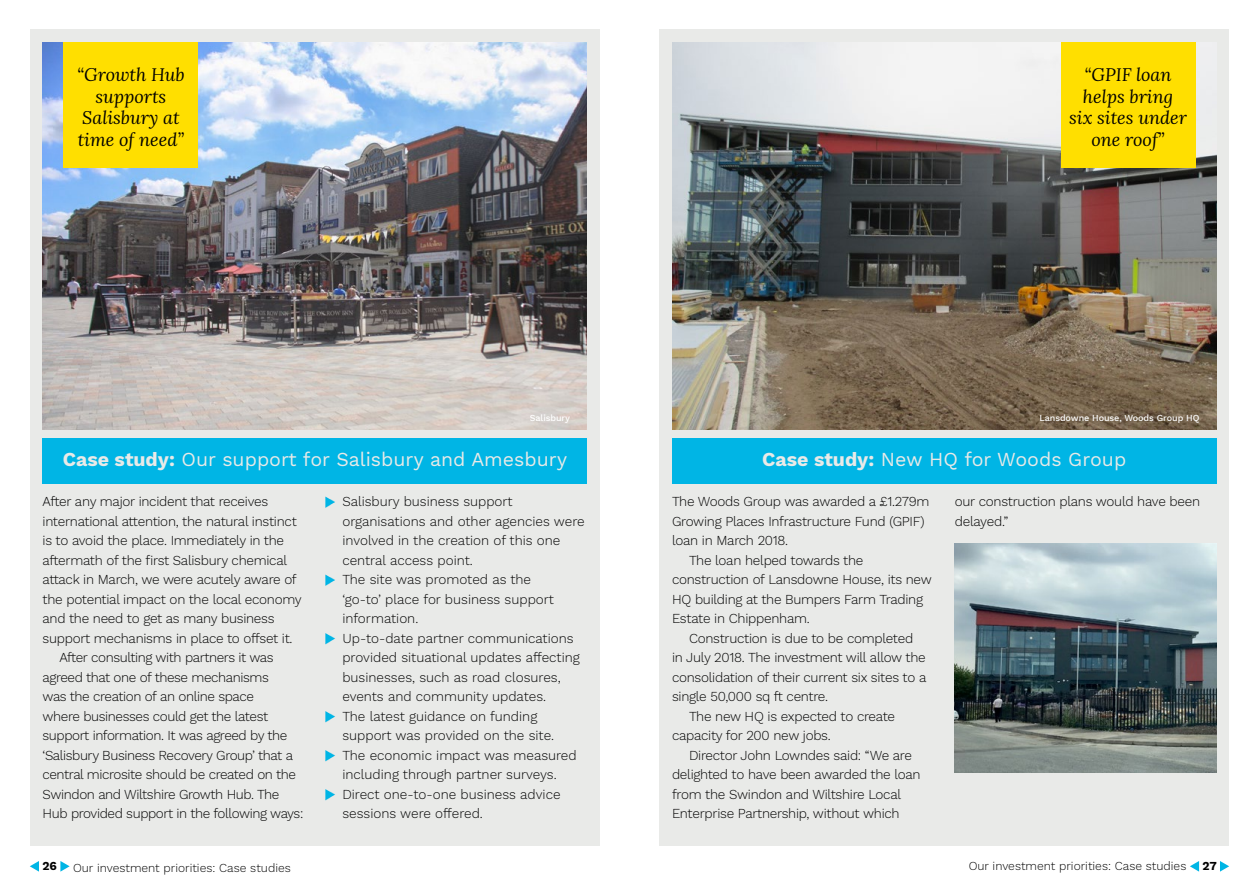
<style>
.page{position:relative;width:1259px;height:893px;background:#fff}
.page>*{position:absolute;margin:0;border:0;box-sizing:border-box;transform-origin:0 0}
.t1{font:19.5px "Work Sans";color:#e9eae8}
.t2{font:italic 18px/21.6px "Lora";color:#000;text-align:center}
.t3{font:300 13.5px/19.5px "Work Sans";letter-spacing:-.02em;color:#000}
.t4{font:300 13.5px/19.5px "Work Sans";color:#000}
.t5{font:300 12px "Work Sans";color:#000}
.t6{font:700 12px "Work Sans";color:#000}
.t7{font:500 9px "Work Sans";letter-spacing:-.005em;color:#fff}
.s1{font-weight:700}
</style>
<div class="page">
<div style="left:30px;top:30px;width:570px;height:816px;background:#e9eae8"></div>
<div style="left:659px;top:30px;width:570px;height:816px;background:#e9eae8"></div>
<svg style="left:325px;top:497px;width:10px;height:11px"></svg>
<svg style="left:325px;top:575px;width:10px;height:11px"></svg>
<svg style="left:325px;top:633px;width:10px;height:11px"></svg>
<svg style="left:325px;top:711px;width:10px;height:11px"></svg>
<svg style="left:325px;top:750px;width:10px;height:11px"></svg>
<svg style="left:325px;top:789px;width:10px;height:11px"></svg>
<div style="left:43px;top:438px;width:544px;height:45px;background:#00b5e5"></div>
<div style="left:672px;top:438px;width:544px;height:45px;background:#00b5e5"></div>
<svg style="left:30px;top:861px;width:9px;height:11px"></svg>
<svg style="left:60px;top:861px;width:10px;height:11px"></svg>
<svg style="left:1190px;top:861px;width:9px;height:11px"></svg>
<svg style="left:1220px;top:861px;width:9px;height:11px"></svg>
<img style="left:43px;top:43px;width:544px;height:386px">
<img style="left:672px;top:43px;width:544px;height:386px">
<div style="left:64px;top:43px;width:134px;height:125px;background:#ffdf00"></div>
<div style="left:1060px;top:43px;width:135px;height:125px;background:#ffdf00"></div>
<img style="left:955px;top:543px;width:261px;height:230px">
<h2 class="t2" style="left:77px;top:64px;width:109px">“Growth Hub supports<br>Salisbury at time of need”</h2>
<h2 class="t2" style="left:1069px;top:64px;width:119px">“GPIF loan helps bring six sites under one roof”</h2>
<p class="t7" style="left:530px;top:412px;width:42px">Salisbury</p>
<p class="t7" style="left:1039px;top:412px;width:161px">Lansdowne House, Woods Group HQ</p>
<h1 class="t1" style="left:63px;top:448px;width:506px"><span class="s1">Case study:</span> Our support for Salisbury and Amesbury</h1>
<h1 class="t1" style="left:762px;top:448px;width:365px"><span class="s1">Case study:</span> New HQ for Woods Group</h1>
<p class="t3" style="left:43px;top:492px;width:227px">After any major incident that receives</p>
<p class="t3" style="left:43px;top:512px;width:256px">international attention, the natural instinct</p>
<p class="t3" style="left:43px;top:531px;width:243px">is to avoid the place. Immediately in the</p>
<p class="t3" style="left:43px;top:551px;width:246px">aftermath of the first Salisbury chemical</p>
<p class="t3" style="left:43px;top:570px;width:256px">attack in March, we were acutely aware of</p>
<p class="t3" style="left:43px;top:590px;width:261px">the potential impact on the local economy</p>
<p class="t3" style="left:43px;top:609px;width:234px">and the need to get as many business</p>
<p class="t3" style="left:43px;top:629px;width:251px">support mechanisms in place to offset it.</p>
<p class="t3" style="left:60px;top:648px;width:216px">After consulting with partners it was</p>
<p class="t3" style="left:43px;top:668px;width:228px">agreed that one of these mechanisms</p>
<p class="t3" style="left:43px;top:687px;width:213px">was the creation of an online space</p>
<p class="t3" style="left:43px;top:707px;width:227px">where businesses could get the latest</p>
<p class="t3" style="left:43px;top:726px;width:246px">support information. It was agreed by the</p>
<p class="t3" style="left:43px;top:746px;width:252px">‘Salisbury Business Recovery Group’ that a</p>
<p class="t3" style="left:43px;top:765px;width:255px">central microsite should be created on the</p>
<p class="t3" style="left:43px;top:785px;width:238px">Swindon and Wiltshire Growth Hub. The</p>
<p class="t3" style="left:43px;top:804px;width:262px">Hub provided support in the following ways:</p>
<p class="t4" style="left:342px;top:492px;width:244px">Salisbury business support organisations and other agencies were involved in the creation of this one central access point.<br>The site was promoted as the<br>‘go-to’ place for business support information.<br>Up-to-date partner communications provided situational updates affecting businesses, such as road closures, events and community updates.<br>The latest guidance on funding support was provided on the site.<br>The economic impact was measured including through partner surveys.<br>Direct one-to-one business advice sessions were offered.</p>
<p class="t3" style="left:672px;top:492px;width:259px">The Woods Group was awarded a £1.279m</p>
<p class="t3" style="left:672px;top:512px;width:254px">Growing Places Infrastructure Fund (GPIF)</p>
<p class="t3" style="left:672px;top:531px;width:118px">loan in March 2018.</p>
<p class="t3" style="left:689px;top:551px;width:176px">The loan helped towards the</p>
<p class="t3" style="left:672px;top:570px;width:261px">construction of Lansdowne House, its new</p>
<p class="t3" style="left:672px;top:590px;width:252px">HQ building at the Bumpers Farm Trading</p>
<p class="t3" style="left:672px;top:609px;width:139px">Estate in Chippenham.</p>
<p class="t3" style="left:689px;top:629px;width:226px">Construction is due to be completed</p>
<p class="t3" style="left:672px;top:648px;width:255px">in July 2018. The investment will allow the</p>
<p class="t3" style="left:672px;top:668px;width:256px">consolidation of their current six sites to a</p>
<p class="t3" style="left:672px;top:687px;width:158px">single 50,000 sq ft centre.</p>
<p class="t3" style="left:689px;top:707px;width:208px">The new HQ is expected to create</p>
<p class="t3" style="left:672px;top:726px;width:160px">capacity for 200 new jobs.</p>
<p class="t3" style="left:689px;top:746px;width:224px">Director John Lowndes said: “We are</p>
<p class="t3" style="left:672px;top:765px;width:250px">delighted to have been awarded the loan</p>
<p class="t3" style="left:672px;top:785px;width:231px">from the Swindon and Wiltshire Local</p>
<p class="t3" style="left:672px;top:804px;width:229px">Enterprise Partnership, without which</p>
<p class="t3" style="left:955px;top:492px;width:247px">our construction plans would have been delayed.”</p>
<p class="t6" style="left:42px;top:859px;width:16px">26</p>
<p class="t5" style="left:73px;top:860px;width:219px">Our investment priorities: Case studies</p>
<p class="t5" style="left:968px;top:859px;width:219px">Our investment priorities: Case studies</p>
<p class="t6" style="left:1202px;top:859px;width:16px">27</p>
</div>
